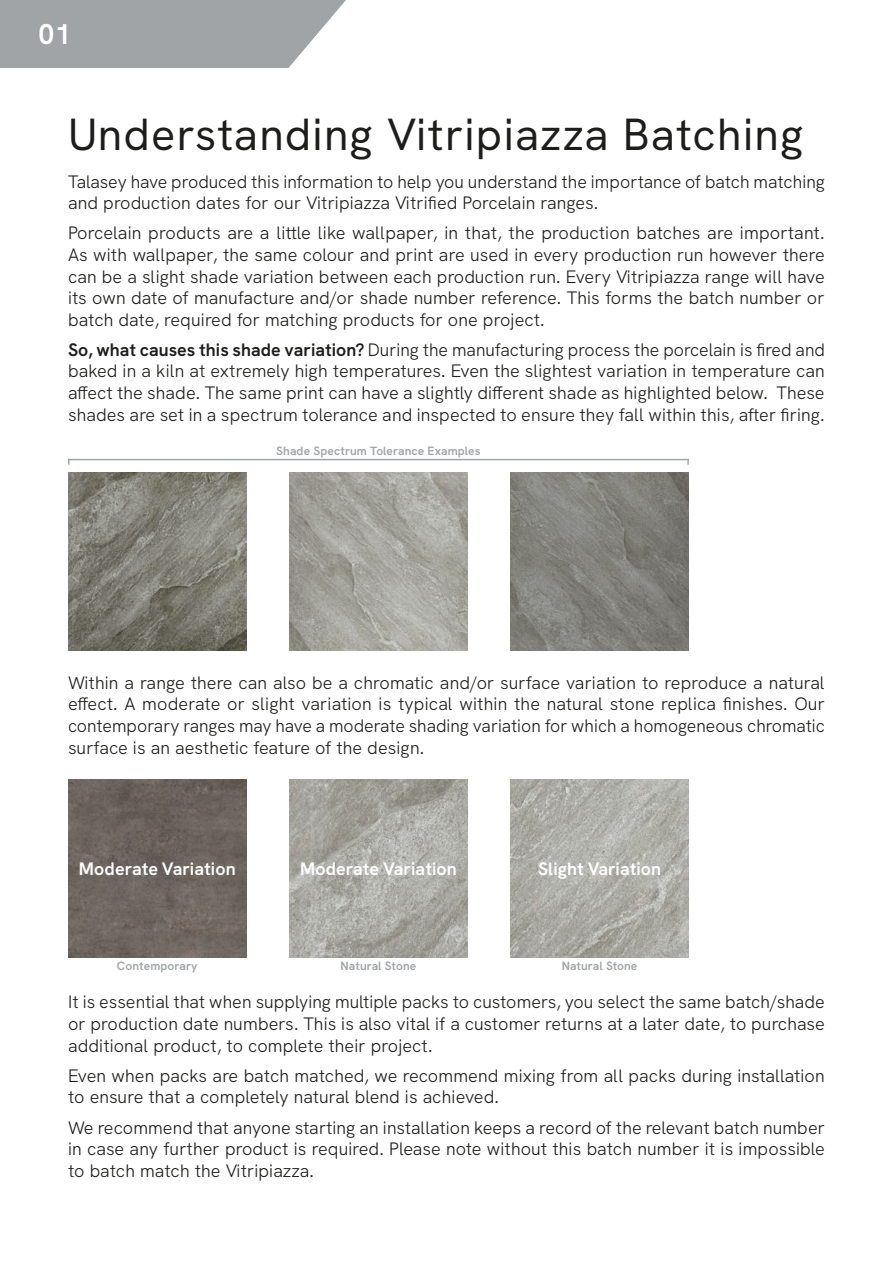
<style>
.page{position:relative;width:893px;height:1263px;background:#fff}
.page>*{position:absolute;margin:0;border:0;box-sizing:border-box;transform-origin:0 0}
.t1{font:500 45px "HK Grotesk";letter-spacing:.025em;color:#1d1d1b}
.t2{font:700 28.5px "HK Grotesk";color:#fff}
.t3{font:18px/21.6px "HK Grotesk";color:#1d1d1b;text-align:justify}
.t4{font:700 18px "HK Grotesk";letter-spacing:.005em;color:#fff}
.t5{font:700 12px "HK Grotesk";letter-spacing:.005em;color:#a1a4a7}
.s1{font-weight:700}
</style>
<div class="page">
<svg style="left:0;top:0;width:346px;height:68px;background:#a8abae"></svg>
<img style="left:289px;top:472px;width:179px;height:179px">
<img style="left:289px;top:779px;width:179px;height:179px">
<img style="left:510px;top:779px;width:179px;height:179px">
<img style="left:68px;top:779px;width:179px;height:179px">
<svg style="left:510px;top:472px;width:179px;height:179px;background:#80807a"></svg>
<svg style="left:68px;top:472px;width:179px;height:179px;background:#7f7e73"></svg>
<hr style="left:68px;top:459px;width:621px;height:1px;background:#a1a4a7">
<h2 class="t2" style="left:38px;top:12px;width:35px">01</h2>
<h1 class="t1" style="left:68px;top:99px;width:737px">Understanding Vitripiazza Batching</h1>
<p class="t3" style="left:68px;top:169px;width:758px">Talasey have produced this information to help you understand the importance of batch matching and production dates for our Vitripiazza Vitrified Porcelain ranges.</p>
<p class="t3" style="left:68px;top:221px;width:758px">Porcelain products are a little like wallpaper, in that, the production batches are important.<br>As with wallpaper, the same colour and print are used in every production run however there can be a slight shade variation between each production run. Every Vitripiazza range will have its own date of manufacture and/or shade number reference. This forms the batch number or batch date, required for matching products for one project.</p>
<p class="t3" style="left:68px;top:337px;width:758px"><span class="s1">So, what causes this shade variation?</span> During the manufacturing process the porcelain is fired and baked in a kiln at extremely high temperatures. Even the slightest variation in temperature can affect the shade. The same print can have a slightly different shade as highlighted below. These shades are set in a spectrum tolerance and inspected to ensure they fall within this, after firing.</p>
<p class="t5" style="left:276px;top:441px;width:206px">Shade Spectrum Tolerance Examples</p>
<p class="t3" style="left:68px;top:670px;width:758px">Within a range there can also be a chromatic and/or surface variation to reproduce a natural effect. A moderate or slight variation is typical within the natural stone replica finishes. Our contemporary ranges may have a moderate shading variation for which a homogeneous chromatic surface is an aesthetic feature of the design.</p>
<p class="t4" style="left:79px;top:855px;width:158px">Moderate Variation</p>
<p class="t4" style="left:300px;top:855px;width:158px">Moderate Variation</p>
<p class="t4" style="left:538px;top:855px;width:125px">Slight Variation</p>
<p class="t5" style="left:117px;top:957px;width:82px">Contemporary</p>
<p class="t5" style="left:341px;top:957px;width:77px">Natural Stone</p>
<p class="t5" style="left:562px;top:957px;width:77px">Natural Stone</p>
<p class="t3" style="left:68px;top:990px;width:758px">It is essential that when supplying multiple packs to customers, you select the same batch/shade or production date numbers. This is also vital if a customer returns at a later date, to purchase additional product, to complete their project.</p>
<p class="t3" style="left:68px;top:1063px;width:758px">Even when packs are batch matched, we recommend mixing from all packs during installation to ensure that a completely natural blend is achieved.</p>
<p class="t3" style="left:68px;top:1115px;width:758px">We recommend that anyone starting an installation keeps a record of the relevant batch number in case any further product is required. Please note without this batch number it is impossible to batch match the Vitripiazza.</p>
</div>
